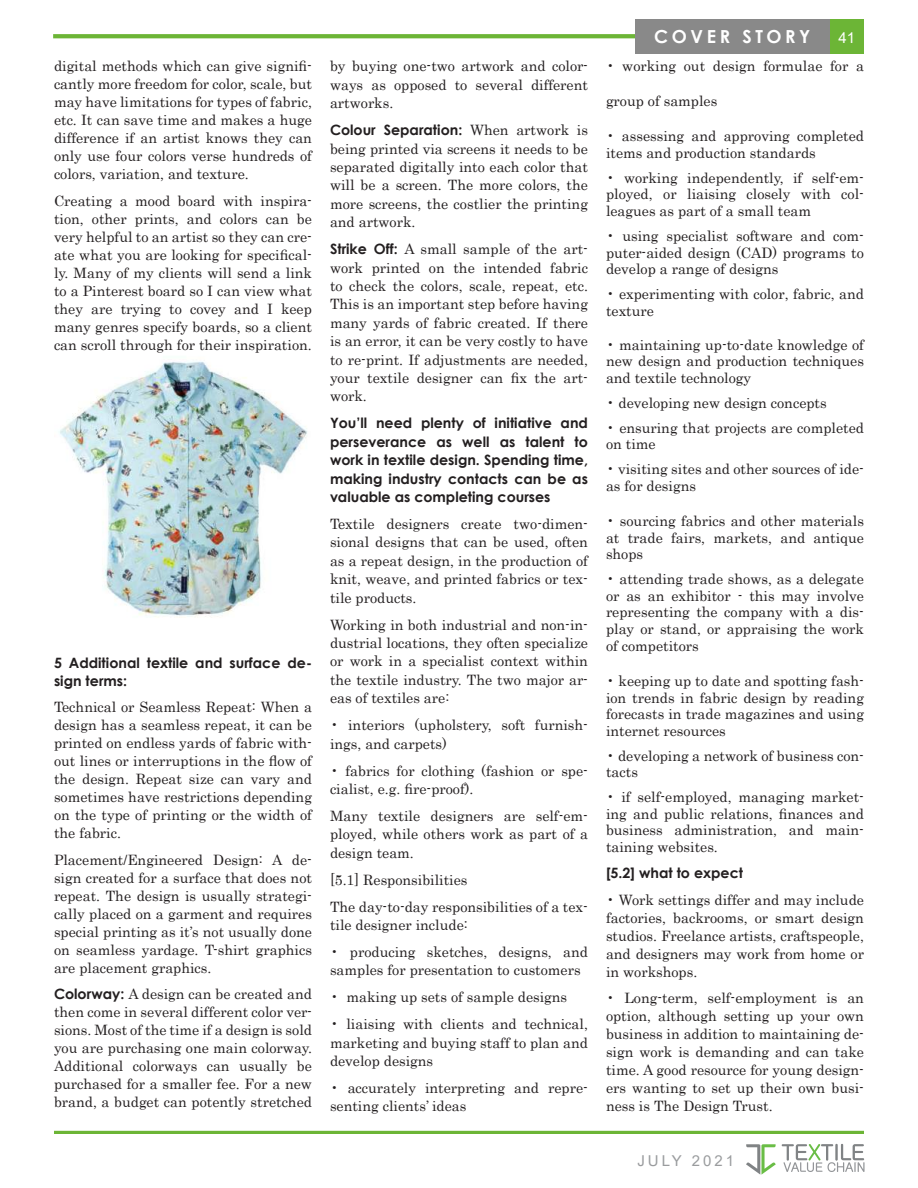
<style>
.page{position:relative;width:918px;height:1188px;background:#fff}
.page>*{position:absolute;margin:0;border:0;box-sizing:border-box;transform-origin:0 0}
.t1{font:700 18px "Century Gothic";letter-spacing:.2em;color:#fff}
.t2{font:15px "Arial";letter-spacing:.2em;color:#9a9c9e}
.t3{font:15px "Arial";color:#fff}
.t4{font:14.4px/16.5px "Century";color:#231f20;text-align:justify}
.t5{font:14.25px/18px "Century";color:#231f20;text-align:justify}
.t6{font:700 14.25px/18.5px "Century Gothic";color:#231f20}
.s1{font-family:"Century Gothic";font-weight:700}
.s2{font-family:"Century";font-weight:400}
.s3{font-size:14.25px}
</style>
<div class="page">
<div style="left:830px;top:20px;width:34px;height:34px;background:#6cb536"></div>
<svg style="left:53px;top:34px;width:582px;height:4px;background:#70b73b"></svg>
<div style="left:635px;top:19px;width:195px;height:35px;background:#898989"></div>
<img style="left:59px;top:361px;width:248px;height:257px">
<hr style="left:54px;top:1131px;width:810px;height:3px;background:#6cb536">
<svg style="left:782px;top:1144px;width:83px;height:28px"></svg>
<svg style="left:746px;top:1144px;width:30px;height:31px"></svg>
<p class="t5" style="left:54px;top:56px;width:260px">digital methods which can give signifi&shy;cantly more freedom for color, scale, but may have limitations for types of fabric, etc. It can save time and makes a huge difference if an artist knows they can only use four colors verse hundreds of colors, variation, and texture.</p>
<p class="t5" style="left:54px;top:190px;width:260px">Creating a mood board with inspira&shy;tion, other prints, and colors can be very helpful to an artist so they can cre&shy;ate what you are looking for specifical&shy;ly. Many of my clients will send a link to a Pinterest board so I can view what they are trying to covey and I keep many genres specify boards, so a client can scroll through for their inspiration.</p>
<p class="t6" style="left:54px;top:653px;width:260px;line-height:18px">5 Additional textile and surface de&shy;sign terms:</p>
<p class="t5" style="left:54px;top:697px;width:260px">Technical or Seamless Repeat: When a design has a seamless repeat, it can be printed on endless yards of fabric with&shy;out lines or interruptions in the flow of the design. Repeat size can vary and sometimes have restrictions depending on the type of printing or the width of the fabric.</p>
<p class="t5" style="left:54px;top:850px;width:260px">Placement/Engineered Design: A de&shy;sign created for a surface that does not repeat. The design is usually strategi&shy;cally placed on a garment and requires special printing as it’s not usually done on seamless yardage. T-shirt graphics are placement graphics.</p>
<p class="t5" style="left:54px;top:984px;width:260px"><span class="s1">Colorway:</span> A design can be created and then come in several different color ver&shy;sions. Most of the time if a design is sold you are purchasing one main colorway.<br>Additional colorways can usually be purchased for a smaller fee. For a new brand, a budget can potently stretched</p>
<p class="t5" style="left:330px;top:56px;width:260px;line-height:18.5px">by buying one-two artwork and color&shy;ways as opposed to several different artworks.</p>
<p class="t6" style="left:330px;top:120px;width:260px">Colour Separation: <span class="s2">When artwork is</span></p>
<p class="t5" style="left:330px;top:138px;width:260px;line-height:18.5px">being printed via screens it needs to be separated digitally into each color that will be a screen. The more colors, the more screens, the costlier the printing and artwork.</p>
<p class="t5" style="left:330px;top:239px;width:260px;line-height:18.5px"><span class="s1">Strike Off:</span> A small sample of the art&shy;work printed on the intended fabric to check the colors, scale, repeat, etc.<br>This is an important step before having many yards of fabric created. If there is an error, it can be very costly to have to re-print. If adjustments are needed, your textile designer can fix the art&shy;work.</p>
<p class="t6" style="left:330px;top:413px;width:260px;text-align:justify">You’ll need plenty of initiative and perseverance as well as talent to work in textile design. Spending time, making industry contacts can be as valuable as completing courses</p>
<p class="t5" style="left:330px;top:513px;width:260px;line-height:18.5px">Textile designers create two-dimen&shy;sional designs that can be used, often as a repeat design, in the production of knit, weave, and printed fabrics or tex&shy;tile products.</p>
<p class="t5" style="left:330px;top:614px;width:260px;line-height:18.5px">Working in both industrial and non-in&shy;dustrial locations, they often specialize or work in a specialist context within the textile industry. The two major ar&shy;eas of textiles are:</p>
<p class="t5" style="left:330px;top:715px;width:260px;line-height:18.5px">• interiors (upholstery, soft furnish&shy;ings, and carpets)</p>
<p class="t5" style="left:330px;top:760px;width:260px;line-height:18.5px">• fabrics for clothing (fashion or spe&shy;cialist, e.g. fire-proof).</p>
<p class="t5" style="left:330px;top:805px;width:260px;line-height:18.5px">Many textile designers are self-em&shy;ployed, while others work as part of a design team.</p>
<p class="t5" style="left:330px;top:865px;width:260px;line-height:26.8px">[5.1] Responsibilities<br>The day-to-day responsibilities of a tex-</p>
<p class="t5" style="left:330px;top:915px;width:139px">tile designer include:</p>
<p class="t5" style="left:330px;top:941px;width:259px;line-height:18.5px">• producing sketches, designs, and samples for presentation to customers</p>
<p class="t5" style="left:330px;top:987px;width:239px">• making up sets of sample designs</p>
<p class="t5" style="left:330px;top:1014px;width:260px;line-height:18.5px">• liaising with clients and technical, marketing and buying staff to plan and develop designs</p>
<p class="t5" style="left:330px;top:1077px;width:260px;line-height:18.5px">• accurately interpreting and repre&shy;senting clients’ ideas</p>
<p class="t1" style="left:654px;top:23px;width:158px">COVER STORY</p>
<p class="t3" style="left:838px;top:28px;width:18px">41</p>
<p class="t5" style="left:606px;top:56px;width:259px">• working out design formulae for a</p>
<p class="t5" style="left:606px;top:90px;width:113px">group of samples</p>
<p class="t5" style="left:606px;top:127px;width:260px;line-height:16.5px">• assessing and approving completed items and production standards</p>
<p class="t5" style="left:606px;top:168px;width:259px;line-height:16.5px">• working independently, if self-em&shy;ployed, or liaising closely with col&shy;leagues as part of a small team</p>
<p class="t4" style="left:606px;top:226px;width:259px"><span class="s3">•</span> using specialist software and com&shy;puter-aided design (CAD) programs to develop a range of designs</p>
<p class="t5" style="left:606px;top:284px;width:259px;line-height:16.5px">• experimenting with color, fabric, and texture</p>
<p class="t5" style="left:606px;top:335px;width:260px;line-height:16.5px">• maintaining up-to-date knowledge of new design and production techniques and textile technology</p>
<p class="t5" style="left:606px;top:392px;width:222px">• developing new design concepts</p>
<p class="t5" style="left:606px;top:418px;width:259px;line-height:16.5px">• ensuring that projects are completed on time</p>
<p class="t5" style="left:606px;top:460px;width:259px;line-height:16.5px">• visiting sites and other sources of ide&shy;as for designs</p>
<p class="t5" style="left:606px;top:512px;width:260px;line-height:16.5px">• sourcing fabrics and other materials at trade fairs, markets, and antique shops</p>
<p class="t5" style="left:606px;top:570px;width:260px;line-height:16.5px">• attending trade shows, as a delegate or as an exhibitor - this may involve representing the company with a dis&shy;play or stand, or appraising the work of competitors</p>
<p class="t5" style="left:606px;top:671px;width:260px;line-height:16.5px">• keeping up to date and spotting fash&shy;ion trends in fabric design by reading forecasts in trade magazines and using internet resources</p>
<p class="t5" style="left:606px;top:746px;width:259px;line-height:16.5px">• developing a network of business con&shy;tacts</p>
<p class="t5" style="left:606px;top:788px;width:259px;line-height:16.5px">• if self-employed, managing market&shy;ing and public relations, finances and business administration, and main&shy;taining websites.</p>
<p class="t6" style="left:606px;top:863px;width:139px">[5.2] what to expect</p>
<p class="t5" style="left:606px;top:889px;width:260px">• Work settings differ and may include factories, backrooms, or smart design studios. Freelance artists, craftspeople, and designers may work from home or in workshops.</p>
<p class="t5" style="left:606px;top:988px;width:260px">• Long-term, self-employment is an option, although setting up your own business in addition to maintaining de&shy;sign work is demanding and can take time. A good resource for young design&shy;ers wanting to set up their own busi&shy;ness is The Design Trust.</p>
<p class="t2" style="left:637px;top:1151px;width:98px">JULY 2021</p>
</div>
